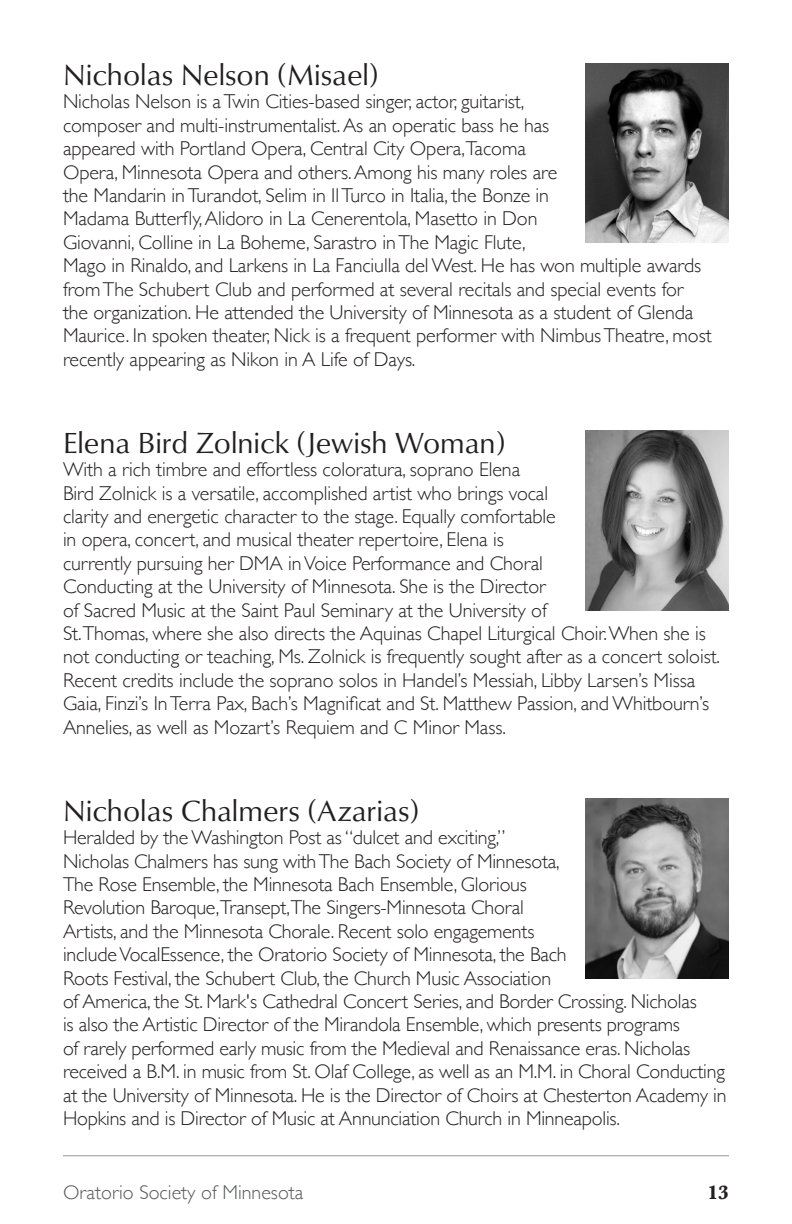
<style>
.page{position:relative;width:792px;height:1224px;background:#fff}
.page>*{position:absolute;margin:0;border:0;box-sizing:border-box;transform-origin:0 0}
.Donor_Section_Head{font:30px "Classico URW";color:#231f20}
.Bios_Body_10pt{font:300 20px/23.4px "Gill Sans";letter-spacing:-.005em;color:#231f20}
.t1{font:300 20px "Gill Sans";color:#57585a}
.t2{font:700 20px "Baskerville";color:#231f20}
</style>
<div class="page">
<hr style="left:63px;top:1155px;width:666px;height:1px;background:#939598">
<img style="left:585px;top:63px;width:144px;height:180px">
<img style="left:585px;top:431px;width:144px;height:180px">
<img style="left:585px;top:799px;width:144px;height:180px">
<p class="Donor_Section_Head" style="left:63px;top:53px;width:317px">Nicholas Nelson (Misael)</p>
<p class="Bios_Body_10pt" style="left:63px;top:89px;width:650px">Nicholas Nelson is a Twin Cities-based singer, actor, guitarist,<br>composer and multi-instrumentalist. As an operatic bass he has<br>appeared with Portland Opera, Central City Opera,Tacoma<br>Opera, Minnesota Opera and others. Among his many roles are<br>the Mandarin in Turandot, Selim in Il Turco in Italia, the Bonze in<br>Madama Butterfly, Alidoro in La Cenerentola, Masetto in Don<br>Giovanni, Colline in La Boheme, Sarastro in The Magic Flute,<br>Mago in Rinaldo, and Larkens in La Fanciulla del West. He has won multiple awards from The Schubert Club and performed at several recitals and special events for the organization. He attended the University of Minnesota as a student of Glenda Maurice. In spoken theater, Nick is a frequent performer with Nimbus Theatre, most recently appearing as Nikon in A Life of Days.</p>
<p class="Donor_Section_Head" style="left:63px;top:420px;width:444px">Elena Bird Zolnick (Jewish Woman)</p>
<p class="Bios_Body_10pt" style="left:63px;top:457px;width:659px">With a rich timbre and effortless coloratura, soprano Elena<br>Bird Zolnick is a versatile, accomplished artist who brings vocal<br>clarity and energetic character to the stage. Equally comfortable<br>in opera, concert, and musical theater repertoire, Elena is<br>currently pursuing her DMA in Voice Performance and Choral<br>Conducting at the University of Minnesota. She is the Director<br>of Sacred Music at the Saint Paul Seminary at the University of<br>St.Thomas, where she also directs the Aquinas Chapel Liturgical Choir. When she is not conducting or teaching, Ms. Zolnick is frequently sought after as a concert soloist.<br>Recent credits include the soprano solos in Handel’s Messiah, Libby Larsen’s Missa Gaia, Finzi’s In Terra Pax, Bach’s Magnificat and St. Matthew Passion, and Whitbourn’s Annelies, as well as Mozart’s Requiem and C Minor Mass.</p>
<p class="Donor_Section_Head" style="left:63px;top:788px;width:358px">Nicholas Chalmers (Azarias)</p>
<p class="Bios_Body_10pt" style="left:63px;top:825px;width:665px">Heralded by the Washington Post as “dulcet and exciting,”<br>Nicholas Chalmers has sung with The Bach Society of Minnesota,<br>The Rose Ensemble, the Minnesota Bach Ensemble, Glorious<br>Revolution Baroque,Transept,The Singers-Minnesota Choral<br>Artists, and the Minnesota Chorale. Recent solo engagements<br>include VocalEssence, the Oratorio Society of Minnesota, the Bach<br>Roots Festival, the Schubert Club, the Church Music Association<br>of America, the St. Mark's Cathedral Concert Series, and Border Crossing. Nicholas<br>is also the Artistic Director of the Mirandola Ensemble, which presents programs<br>of rarely performed early music from the Medieval and Renaissance eras. Nicholas received a B.M. in music from St. Olaf College, as well as an M.M. in Choral Conducting at the University of Minnesota. He is the Director of Choirs at Chesterton Academy in Hopkins and is Director of Music at Annunciation Church in Minneapolis.</p>
<p class="t1" style="left:63px;top:1177px;width:242px">Oratorio Society of Minnesota</p>
<p class="t2" style="left:707px;top:1178px;width:23px">13</p>
</div>
